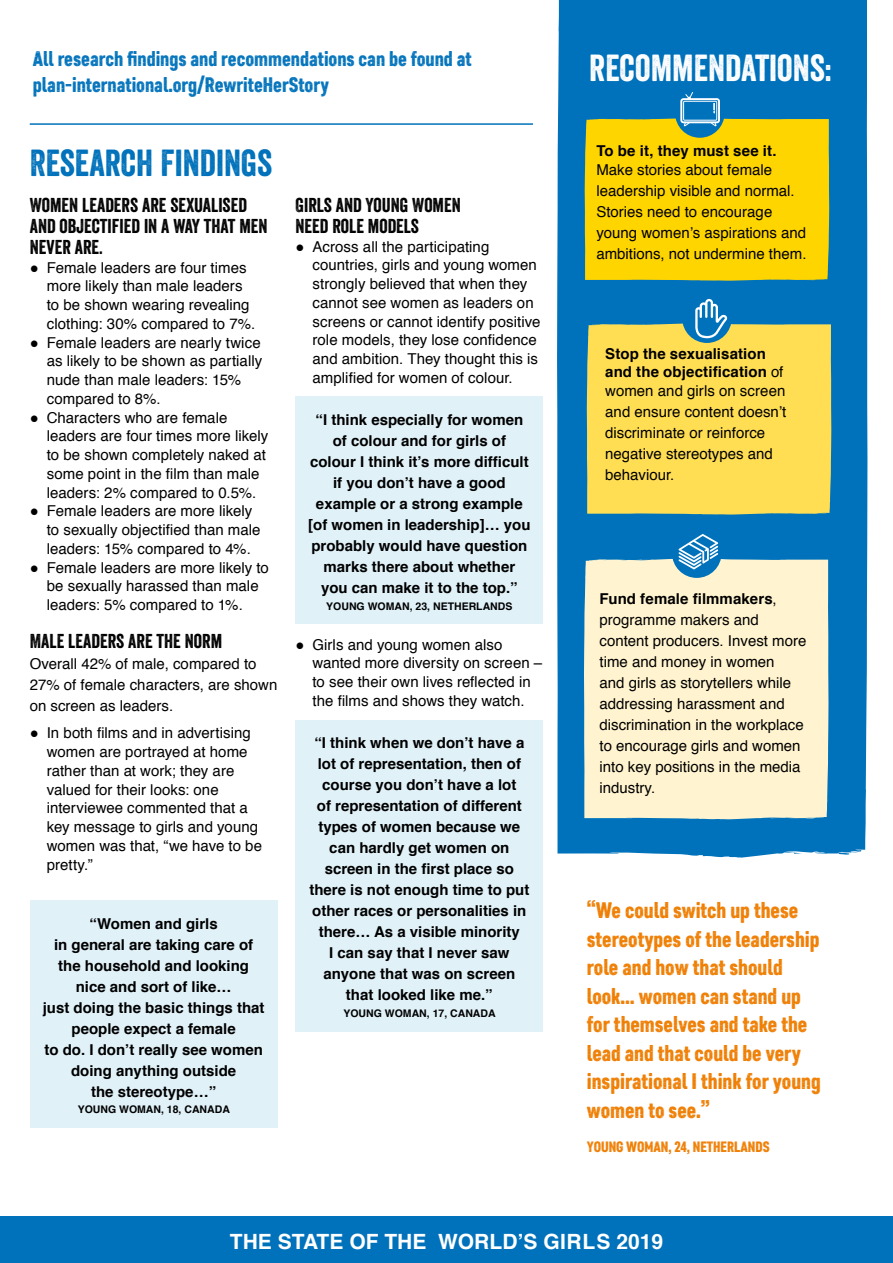
<style>
.page{position:relative;width:893px;height:1263px;background:#fff}
.page>*{position:absolute;margin:0;border:0;box-sizing:border-box;transform-origin:0 0}
.t1{font:36.6px "Veneer";color:#0072bb}
.t2{font:36.6px "Veneer";color:#fff}
.t3{font:22.5px/28.5px "Core Paint B3";color:#ef7d00}
.t4{font:21px/25.5px "Core Paint B3";color:#0072bb}
.t5{font:700 21px "Helvetica";color:#fff}
.t6{font:19.5px/21px "Veneer";color:#000}
.t7{font:15px/18.8px "Helvetica";color:#000}
.t8{font:700 15px/21px "Helvetica";color:#000;text-align:center}
.t9{font:15px "Core Paint B3";color:#ef7d00}
.t10{font:700 10.5px "Helvetica";color:#000}
.s1{font-weight:400}
.s2{font-weight:700}
</style>
<div class="page">
<div style="left:30px;top:901px;width:247px;height:227px;background:#e0f1f8"></div>
<div style="left:295px;top:397px;width:248px;height:227px;background:#e0f1f8"></div>
<div style="left:295px;top:720px;width:248px;height:311px;background:#e0f1f8"></div>
<div style="left:557px;top:0;width:310px;height:858px;background:#0072bb"></div>
<div style="left:587px;top:323px;width:244px;height:192px;background:#ffde54"></div>
<div style="left:584px;top:558px;width:244px;height:261px;background:#fff4cf"></div>
<div style="left:675px;top:88px;width:50px;height:50px;background:#0072bb;border-radius:50%"></div>
<div style="left:672px;top:528px;width:49px;height:50px;background:#0072bb;border-radius:50%"></div>
<svg style="left:678px;top:534px;width:40px;height:35px"></svg>
<div style="left:682px;top:293px;width:50px;height:50px;background:#0072bb;border-radius:50%"></div>
<svg style="left:695px;top:299px;width:32px;height:39px"></svg>
<svg style="left:585px;top:92px;width:244px;height:189px;background:#d7c51f"></svg>
<hr style="left:30px;top:123px;width:503px;height:2px;background:#0072bb">
<div style="left:0;top:1216px;width:893px;height:47px;background:#0072bb"></div>
<h3 class="t4" style="left:33px;top:46px;width:440px">All research findings and recommendations can be found at plan-international.org/RewriteHerStory</h3>
<h1 class="t1" style="left:30px;top:140px;width:244px">RESEARCH FINDINGS</h1>
<h3 class="t6" style="left:30px;top:194px;width:239px">WOMEN LEADERS ARE SEXUALISED<br>AND OBJECTIFIED IN A WAY THAT MEN<br>NEVER ARE.</h3>
<p class="t7" style="left:47px;top:258px;width:210px;text-indent:-17px">● Female leaders are four times more likely than male leaders to be shown wearing revealing clothing: 30% compared to 7%.</p>
<p class="t7" style="left:47px;top:333px;width:217px;text-indent:-17px">● Female leaders are nearly twice as likely to be shown as partially nude than male leaders: 15% compared to 8%.</p>
<p class="t7" style="left:47px;top:408px;width:223px;text-indent:-17px">● Characters who are female leaders are four times more likely to be shown completely naked at some point in the film than male leaders: 2% compared to 0.5%.</p>
<p class="t7" style="left:47px;top:502px;width:215px;text-indent:-17px">● Female leaders are more likely to sexually objectified than male leaders: 15% compared to 4%.</p>
<p class="t7" style="left:47px;top:558px;width:224px;text-indent:-17px">● Female leaders are more likely to be sexually harassed than male leaders: 5% compared to 1%.</p>
<h3 class="t6" style="left:30px;top:630px;width:194px">MALE LEADERS ARE THE NORM</h3>
<p class="t7" style="left:30px;top:654px;width:249px;line-height:21px">Overall 42% of male, compared to<br>27% of female characters, are shown on screen as leaders.</p>
<p class="t7" style="left:47px;top:724px;width:217px;text-indent:-17px">● In both films and in advertising women are portrayed at home rather than at work; they are valued for their looks: one interviewee commented that a key message to girls and young women was that, “we have to be pretty.”</p>
<p class="t8" style="left:43px;top:913px;width:223px">“Women and girls<br>in general are taking care of the household and looking nice and sort of like…<br>just doing the basic things that people expect a female<br>to do. I don’t really see women doing anything outside<br>the stereotype…”</p>
<p class="t10" style="left:78px;top:1101px;width:154px">YOUNG WOMAN, 18, CANADA</p>
<h3 class="t6" style="left:295px;top:194px;width:167px">GIRLS AND YOUNG WOMEN<br>NEED ROLE MODELS</h3>
<p class="t7" style="left:312px;top:237px;width:229px;text-indent:-17px">● Across all the participating countries, girls and young women strongly believed that when they cannot see women as leaders on screens or cannot identify positive role models, they lose confidence and ambition. They thought this is amplified for women of colour.</p>
<p class="t8" style="left:308px;top:409px;width:224px">“I think especially for women of colour and for girls of colour I think it’s more difficult if you don’t have a good example or a strong example [of women in leadership]… you probably would have question marks there about whether<br>you can make it to the top.”</p>
<p class="t10" style="left:326px;top:597px;width:188px">YOUNG WOMAN, 23, NETHERLANDS</p>
<p class="t7" style="left:312px;top:635px;width:231px;text-indent:-17px">● Girls and young women also wanted more diversity on screen – to see their own lives reflected in the films and shows they watch.</p>
<p class="t8" style="left:309px;top:732px;width:222px">“I think when we don’t have a lot of representation, then of course you don’t have a lot<br>of representation of different types of women because we can hardly get women on screen in the first place so there is not enough time to put other races or personalities in there… As a visible minority<br>I can say that I never saw anyone that was on screen that looked like me.”</p>
<p class="t10" style="left:343px;top:1004px;width:154px">YOUNG WOMAN, 17, CANADA</p>
<h1 class="t2" style="left:589px;top:46px;width:244px">RECOMMENDATIONS:</h1>
<p class="t8" style="left:596px;top:140px;width:182px">To be it, they must see it.</p>
<p class="t7" style="left:596px;top:159px;width:212px;line-height:21px">Make stories about female leadership visible and normal.<br>Stories need to encourage young women’s aspirations and ambitions, not undermine them.</p>
<p class="t8" style="left:605px;top:344px;width:182px;line-height:18.8px;text-align:left">Stop the sexualisation and the objectification <span class="s1">of women and girls on screen</span></p>
<p class="t7" style="left:605px;top:402px;width:183px;line-height:21px">and ensure content doesn’t discriminate or reinforce negative stereotypes and behaviour.</p>
<p class="t7" style="left:600px;top:588px;width:208px;line-height:21px"><span class="s2">Fund female filmmakers</span>, programme makers and content producers. Invest more time and money in women<br>and girls as storytellers while addressing harassment and discrimination in the workplace to encourage girls and women into key positions in the media industry.</p>
<h2 class="t3" style="left:587px;top:896px;width:235px">“We could switch up these stereotypes of the leadership role and how that should look… women can stand up for themselves and take the lead and that could be very inspirational I think for young women to see.”</h2>
<p class="t9" style="left:587px;top:1137px;width:184px">YOUNG WOMAN, 24, NETHERLANDS</p>
<h3 class="t5" style="left:230px;top:1224px;width:435px">THE STATE OF THE WORLD’S GIRLS 2019</h3>
</div>
